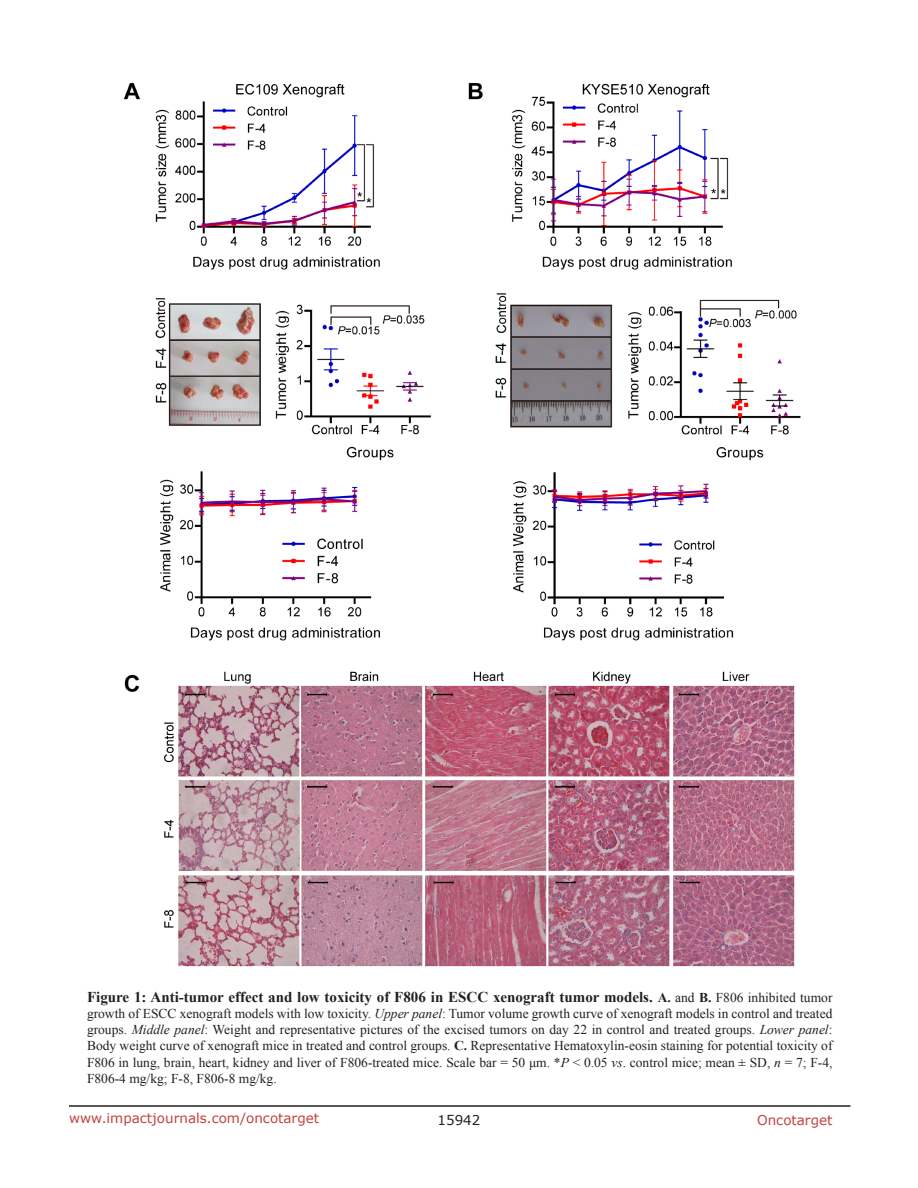
<style>
.page{position:relative;width:918px;height:1188px;background:#fff}
.page>*{position:absolute;margin:0;border:0;box-sizing:border-box;transform-origin:0 0}
.FigureText{font:700 15px "Times New Roman";color:#231f20}
.FigureText-2{font:13.5px/16.2px "Times New Roman";color:#231f20;text-align:justify}
.t1{font:13.5px "Verdana";color:#c24141}
.t2{font:13.5px "Verdana";color:#231f20}
.s1{font-size:13.5px}
.s2{font-weight:400;font-size:13.5px}
.s3{font-style:italic}
.s4{font-weight:700}
</style>
<div class="page">
<hr style="left:69px;top:1105px;width:781px;height:2px;background:#231f20">
<img style="left:123px;top:82px;width:678px;height:885px">
<p class="FigureText" style="left:87px;top:986px;width:747px">Figure 1: Anti-tumor effect and low toxicity of F806 in ESCC xenograft tumor models. <span class="s1">A.</span> <span class="s2">and</span> <span class="s1">B.</span> <span class="s2">F806 inhibited tumor</span></p>
<p class="FigureText-2" style="left:87px;top:1005px;width:747px">growth of ESCC xenograft models with low toxicity. <span class="s3">Upper panel</span>: Tumor volume growth curve of xenograft models in control and treated groups. <span class="s3">Middle panel</span>: Weight and representative pictures of the excised tumors on day 22 in control and treated groups. <span class="s3">Lower panel</span>:<br>Body weight curve of xenograft mice in treated and control groups. <span class="s4">C.</span> Representative Hematoxylin-eosin staining for potential toxicity of F806 in lung, brain, heart, kidney and liver of F806-treated mice. Scale bar = 50 μm. *<span class="s3">P</span> &lt; 0.05 <span class="s3">vs</span>. control mice; mean ± SD, <span class="s3">n</span> = 7; F-4, F806-4 mg/kg; F-8, F806-8 mg/kg.</p>
<p class="t1" style="left:69px;top:1109px;width:252px">www.impactjournals.com/oncotarget</p>
<p class="t2" style="left:438px;top:1111px;width:44px">15942</p>
<p class="t1" style="left:757px;top:1111px;width:77px">Oncotarget</p>
</div>
